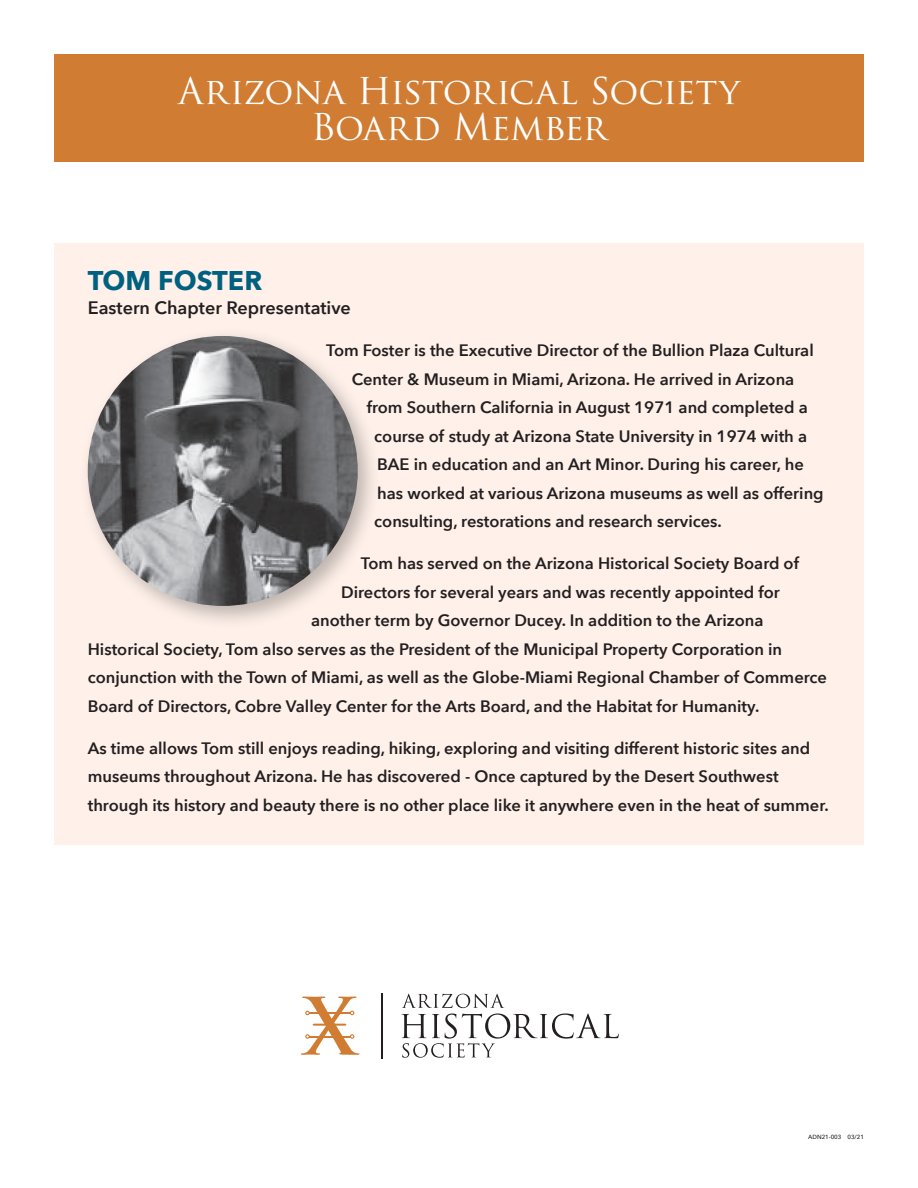
<style>
.page{position:relative;width:918px;height:1188px;background:#fff}
.page>*{position:absolute;margin:0;border:0;box-sizing:border-box;transform-origin:0 0}
.t1{font:36px/36px "Trajan Pro";letter-spacing:-.015em;color:#fff;text-align:center}
.name{font:700 27px "Avenir Next LT Pro";color:#00607f}
.name-2{font:600 18px "Avenir Next LT Pro";color:#231f20}
.text_demi{font:600 16.5px/28.5px "Avenir Next LT Pro";color:#231f20}
.t2{font:500 6px "Avenir Next LT Pro";color:#231f20}
</style>
<div class="page">
<div style="left:54px;top:54px;width:810px;height:108px;background:#d07c32"></div>
<svg style="left:402px;top:994px;width:102px;height:14px"></svg>
<svg style="left:401px;top:1014px;width:218px;height:44px"></svg>
<svg style="left:301px;top:997px;width:59px;height:58px"></svg>
<hr style="left:381px;top:993px;width:1px;height:65px;background:#231f20">
<div style="left:54px;top:243px;width:810px;height:602px;background:#fff1ea"></div>
<div style="left:78px;top:326px;width:304px;height:304px;background:#231f20;opacity:.3"></div>
<img style="left:88px;top:336px;width:270px;height:270px;border-radius:135px">
<h1 class="t1" style="left:178px;top:72px;width:563px">Arizona Historical Society<br>Board Member</h1>
<p class="name" style="left:88px;top:264px;width:176px">TOM FOSTER</p>
<p class="name-2" style="left:88px;top:297px;width:265px">Eastern Chapter Representative</p>
<p class="text_demi" style="left:326px;top:336px;width:489px">Tom Foster is the Executive Director of the Bullion Plaza Cultural</p>
<p class="text_demi" style="left:352px;top:365px;width:444px">Center &amp; Museum in Miami, Arizona. He arrived in Arizona</p>
<p class="text_demi" style="left:367px;top:393px;width:442px">from Southern California in August 1971 and completed a</p>
<p class="text_demi" style="left:374px;top:422px;width:434px">course of study at Arizona State University in 1974 with a</p>
<p class="text_demi" style="left:377px;top:450px;width:428px">BAE in education and an Art Minor. During his career, he</p>
<p class="text_demi" style="left:377px;top:479px;width:448px">has worked at various Arizona museums as well as offering</p>
<p class="text_demi" style="left:374px;top:507px;width:349px">consulting, restorations and research services.</p>
<p class="text_demi" style="left:361px;top:549px;width:440px">Tom has served on the Arizona Historical Society Board of</p>
<p class="text_demi" style="left:341px;top:578px;width:440px">Directors for several years and was recently appointed for</p>
<p class="text_demi" style="left:311px;top:606px;width:454px">another term by Governor Ducey. In addition to the Arizona</p>
<p class="text_demi" style="left:88px;top:635px;width:696px">Historical Society, Tom also serves as the President of the Municipal Property Corporation in</p>
<p class="text_demi" style="left:88px;top:663px;width:741px">conjunction with the Town of Miami, as well as the Globe-Miami Regional Chamber of Commerce</p>
<p class="text_demi" style="left:88px;top:692px;width:673px">Board of Directors, Cobre Valley Center for the Arts Board, and the Habitat for Humanity.</p>
<p class="text_demi" style="left:88px;top:734px;width:743px">As time allows Tom still enjoys reading, hiking, exploring and visiting different historic sites and museums throughout Arizona. He has discovered - Once captured by the Desert Southwest through its history and beauty there is no other place like it anywhere even in the heat of summer.</p>
<p class="t2" style="left:808px;top:1133px;width:57px">ADN21-003 03/21</p>
</div>
